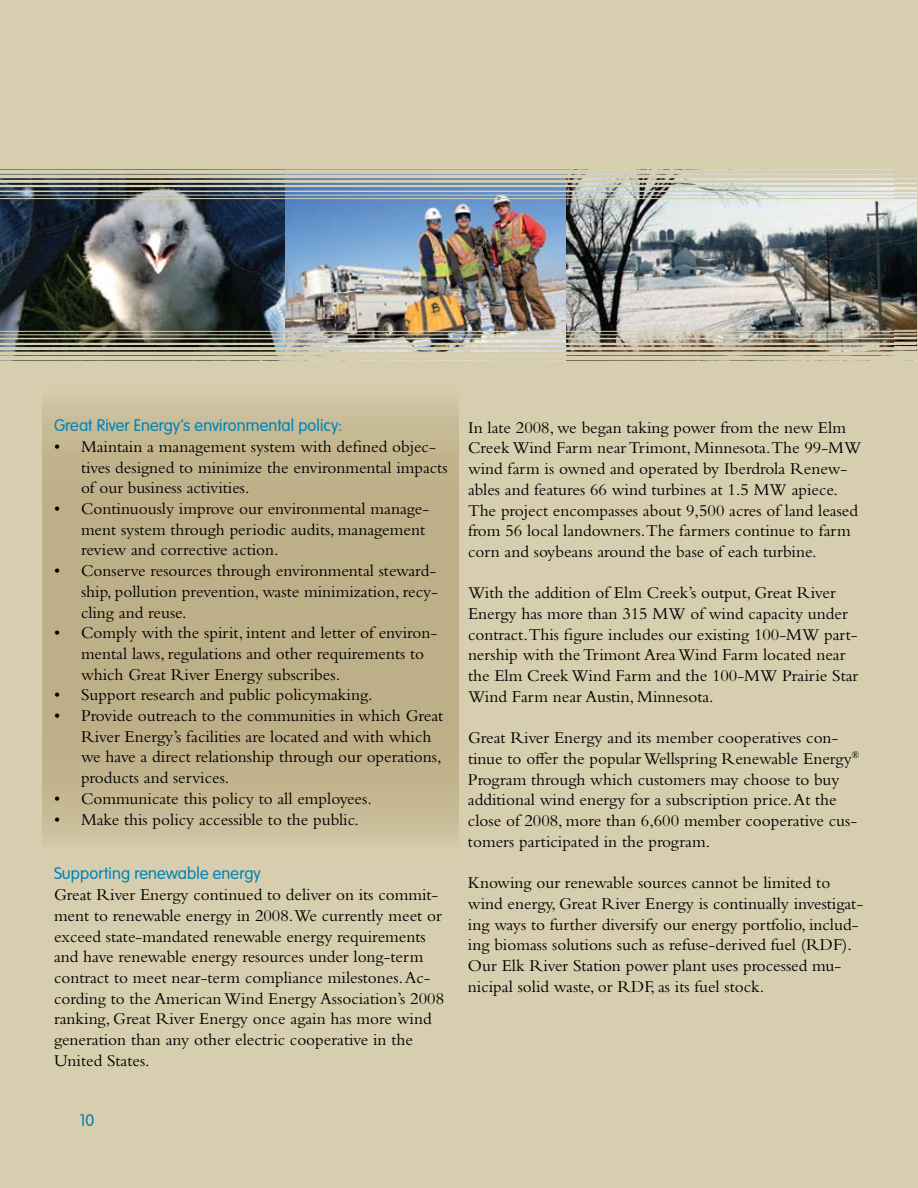
<style>
.page{position:relative;width:918px;height:1188px;background:#d7ceaf}
.page>*{position:absolute;margin:0;border:0;box-sizing:border-box;transform-origin:0 0}
.t1{font:17.25px/20.7px "Bembo Std";color:#000}
.t2{font:300 16.5px "VAG Rounded Std";letter-spacing:.005em;color:#0084b5}
.t3{font:300 16.5px "VAG Rounded Std";color:#007eae}
</style>
<div class="page">
<img style="left:285px;top:178px;width:631px;height:183px">
<hr style="left:894px;top:184px;width:24px;height:2px;background:#d7ceaf">
<hr style="left:894px;top:179px;width:24px;height:3px;background:#d7ceaf">
<svg style="left:894px;top:190px;width:23px;height:8px"></svg>
<hr style="left:894px;top:351px;width:24px;height:3px;background:#d7ceaf">
<hr style="left:894px;top:355px;width:24px;height:4px;background:#d7ceaf">
<hr style="left:894px;top:342px;width:24px;height:2px;background:#d7ceaf">
<hr style="left:894px;top:346px;width:24px;height:3px;background:#d7ceaf">
<svg style="left:894px;top:330px;width:23px;height:8px"></svg>
<svg style="left:42px;top:403px;width:417px;height:435px"></svg>
<img style="left:0;top:178px;width:285px;height:183px">
<svg style="left:0;top:174px;width:917px;height:4px"></svg>
<hr style="left:0;top:185px;width:917px;height:2px;background:#d7ceaf">
<hr style="left:0;top:180px;width:917px;height:3px;background:#d7ceaf">
<hr style="left:0;top:195px;width:917px;height:1px;background:#d7ceaf">
<hr style="left:0;top:191px;width:916px;height:1px;background:#d7ceaf">
<hr style="left:0;top:198px;width:916px;height:1px;background:#d7ceaf">
<hr style="left:0;top:352px;width:917px;height:3px;background:#d7ceaf">
<hr style="left:0;top:356px;width:917px;height:4px;background:#d7ceaf">
<hr style="left:0;top:343px;width:917px;height:2px;background:#d7ceaf">
<hr style="left:0;top:347px;width:917px;height:3px;background:#d7ceaf">
<hr style="left:0;top:334px;width:917px;height:1px;background:#d7ceaf">
<hr style="left:0;top:338px;width:917px;height:1px;background:#d7ceaf">
<hr style="left:0;top:331px;width:917px;height:1px;background:#d7ceaf">
<p class="t2" style="left:54px;top:416px;width:290px">Great River Energy’s environmental policy:</p>
<p class="t1" style="left:81px;top:436px;width:368px;text-indent:-27px">• Maintain a management system with defined objec&shy;tives designed to minimize the environmental impacts of our business activities.</p>
<p class="t1" style="left:81px;top:498px;width:350px;text-indent:-27px">• Continuously improve our environmental manage&shy;ment system through periodic audits, management review and corrective action.</p>
<p class="t1" style="left:81px;top:560px;width:358px;text-align:justify;text-indent:-27px">• Conserve resources through environmental steward&shy;ship, pollution prevention, waste minimization, recy&shy;cling and reuse.</p>
<p class="t1" style="left:81px;top:622px;width:358px;text-indent:-27px">• Comply with the spirit, intent and letter of environ&shy;mental laws, regulations and other requirements to which Great River Energy subscribes.</p>
<p class="t1" style="left:54px;top:684px;width:320px">• Support research and public policymaking.</p>
<p class="t1" style="left:81px;top:705px;width:364px;text-indent:-27px">• Provide outreach to the communities in which Great River Energy’s facilities are located and with which we have a direct relationship through our operations, products and services.</p>
<p class="t1" style="left:54px;top:788px;width:319px">• Communicate this policy to all employees.</p>
<p class="t1" style="left:54px;top:808px;width:307px">• Make this policy accessible to the public.</p>
<p class="t2" style="left:54px;top:864px;width:208px">Supporting renewable energy</p>
<p class="t1" style="left:54px;top:884px;width:392px">Great River Energy continued to deliver on its commit&shy;ment to renewable energy in 2008.We currently meet or exceed state-mandated renewable energy requirements and have renewable energy resources under long-term contract to meet near-term compliance milestones. Ac&shy;cording to the American Wind Energy Association’s 2008 ranking, Great River Energy once again has more wind generation than any other electric cooperative in the United States.</p>
<p class="t3" style="left:80px;top:1111px;width:16px">10</p>
<p class="t1" style="left:468px;top:417px;width:395px">In late 2008, we began taking power from the new Elm Creek Wind Farm near Trimont, Minnesota.The 99-MW wind farm is owned and operated by Iberdrola Renew&shy;ables and features 66 wind turbines at 1.5 MW apiece.<br>The project encompasses about 9,500 acres of land leased from 56 local landowners.The farmers continue to farm corn and soybeans around the base of each turbine.</p>
<p class="t1" style="left:468px;top:582px;width:392px">With the addition of Elm Creek’s output, Great River Energy has more than 315 MW of wind capacity under contract.This figure includes our existing 100-MW part&shy;nership with the Trimont Area Wind Farm located near the Elm Creek Wind Farm and the 100-MW Prairie Star Wind Farm near Austin, Minnesota.</p>
<p class="t1" style="left:468px;top:727px;width:393px">Great River Energy and its member cooperatives con&shy;tinue to offer the popular Wellspring Renewable Energy<sup>® </sup>Program through which customers may choose to buy additional wind energy for a subscription price. At the close of 2008, more than 6,600 member cooperative cus&shy;tomers participated in the program.</p>
<p class="t1" style="left:468px;top:872px;width:397px">Knowing our renewable sources cannot be limited to wind energy, Great River Energy is continually investigat&shy;ing ways to further diversify our energy portfolio, includ&shy;ing biomass solutions such as refuse-derived fuel (RDF).<br>Our Elk River Station power plant uses processed mu&shy;nicipal solid waste, or RDF, as its fuel stock.</p>
</div>
